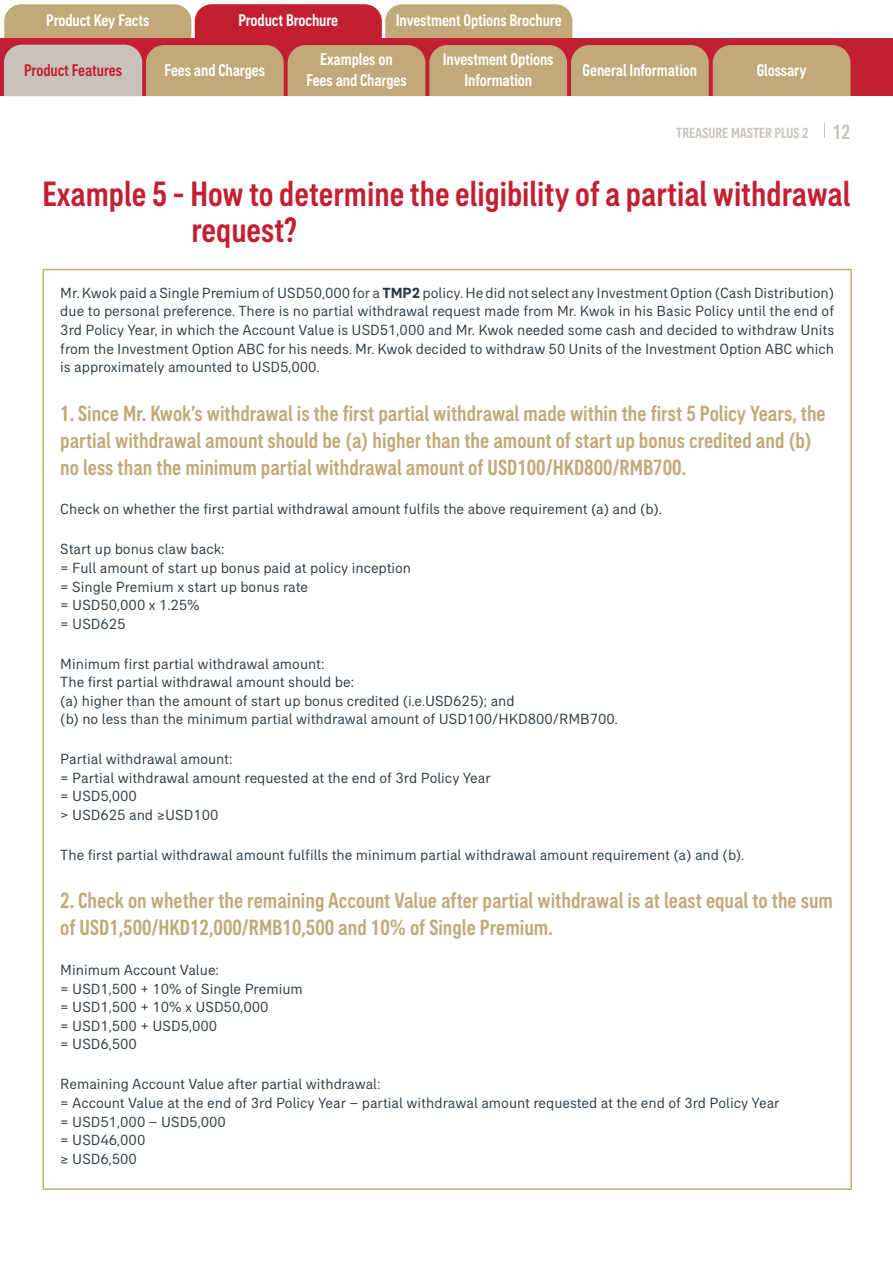
<style>
.page{position:relative;width:893px;height:1263px;background:#fff}
.page>*{position:absolute;margin:0;border:0;box-sizing:border-box;transform-origin:0 0}
.t1{font:500 condensed 36px/36px "AIA Everest";color:#c31f32}
.t2{font:500 condensed 22.5px/27px "AIA Everest";color:#c1a979}
.t3{font:500 condensed 17.25px/20.7px "AIA Everest";letter-spacing:-.005em;color:#fff;text-align:center}
.t4{font:500 condensed 17.25px "AIA Everest";letter-spacing:-.005em;color:#c31f32}
.t5{font:15px/18.6px "AIA Everest";color:#2b3944}
.t6{font:500 condensed 15px "AIA Everest";color:#c9c2bb}
.s1{font-size:21px}
.s2{font-weight:700}
</style>
<div class="page">
<hr style="left:43px;top:269px;width:809px;height:1px;background:#c1a979">
<hr style="left:43px;top:270px;width:1px;height:918px;background:#c1a979">
<hr style="left:850px;top:270px;width:2px;height:918px;background:#c1a979">
<hr style="left:43px;top:1188px;width:809px;height:2px;background:#c1a979">
<svg style="left:4px;top:4px;width:568px;height:34px;background:#c48067"></svg>
<div style="left:0;top:38px;width:893px;height:58px;background:#c31f32"></div>
<svg style="left:4px;top:45px;width:846px;height:51px;background:#c2a780"></svg>
<svg style="left:824px;top:123px;width:1px;height:15px"></svg>
<p class="t3" style="left:46px;top:10px;width:105px">Product Key Facts</p>
<p class="t3" style="left:238px;top:10px;width:101px">Product Brochure</p>
<p class="t3" style="left:396px;top:10px;width:167px">Investment Options Brochure</p>
<p class="t3" style="left:165px;top:59px;width:102px">Fees and Charges</p>
<p class="t3" style="left:443px;top:49px;width:112px">Investment Options<br>Information</p>
<p class="t3" style="left:583px;top:59px;width:116px">General Information</p>
<p class="t3" style="left:757px;top:59px;width:51px">Glossary</p>
<p class="t3" style="left:306px;top:49px;width:102px">Examples on<br>Fees and Charges</p>
<p class="t4" style="left:24px;top:60px;width:99px">Product Features</p>
<p class="t6" style="left:676px;top:124px;width:176px">TREASURE MASTER PLUS 2 <span class="s1">12</span></p>
<h1 class="t1" style="left:191px;top:175px;width:661px;text-indent:-149px">Example 5 - How to determine the eligibility of a partial withdrawal request?</h1>
<p class="t5" style="left:60px;top:283px;width:775px;text-align:justify">Mr. Kwok paid a Single Premium of USD50,000 for a <span class="s2">TMP2</span> policy. He did not select any Investment Option (Cash Distribution) due to personal preference. There is no partial withdrawal request made from Mr. Kwok in his Basic Policy until the end of 3rd Policy Year, in which the Account Value is USD51,000 and Mr. Kwok needed some cash and decided to withdraw Units from the Investment Option ABC for his needs. Mr. Kwok decided to withdraw 50 Units of the Investment Option ABC which is approximately amounted to USD5,000.</p>
<p class="t2" style="left:60px;top:399px;width:767px">1. Since Mr. Kwok’s withdrawal is the first partial withdrawal made within the first 5 Policy Years, the partial withdrawal amount should be (a) higher than the amount of start up bonus credited and (b) no less than the minimum partial withdrawal amount of USD100/HKD800/RMB700.</p>
<p class="t5" style="left:60px;top:500px;width:603px">Check on whether the first partial withdrawal amount fulfils the above requirement (a) and (b).</p>
<p class="t5" style="left:60px;top:540px;width:352px">Start up bonus claw back:<br>= Full amount of start up bonus paid at policy inception = Single Premium x start up bonus rate<br>= USD50,000 x 1.25%<br>= USD625</p>
<p class="t5" style="left:60px;top:654px;width:559px">Minimum first partial withdrawal amount:<br>The first partial withdrawal amount should be:<br>(a) higher than the amount of start up bonus credited (i.e.USD625); and<br>(b) no less than the minimum partial withdrawal amount of USD100/HKD800/RMB700.</p>
<p class="t5" style="left:60px;top:750px;width:432px">Partial withdrawal amount:<br>= Partial withdrawal amount requested at the end of 3rd Policy Year = USD5,000<br>&gt; USD625 and ≥USD100</p>
<p class="t5" style="left:60px;top:845px;width:685px">The first partial withdrawal amount fulfills the minimum partial withdrawal amount requirement (a) and (b).</p>
<h2 class="t2" style="left:60px;top:887px;width:774px">2. Check on whether the remaining Account Value after partial withdrawal is at least equal to the sum of USD1,500/HKD12,000/RMB10,500 and 10% of Single Premium.</h2>
<p class="t5" style="left:60px;top:960px;width:244px">Minimum Account Value:<br>= USD1,500 + 10% of Single Premium = USD1,500 + 10% x USD50,000<br>= USD1,500 + USD5,000<br>= USD6,500</p>
<p class="t5" style="left:60px;top:1075px;width:721px">Remaining Account Value after partial withdrawal:<br>= Account Value at the end of 3rd Policy Year – partial withdrawal amount requested at the end of 3rd Policy Year = USD51,000 – USD5,000<br>= USD46,000<br>≥ USD6,500</p>
</div>
